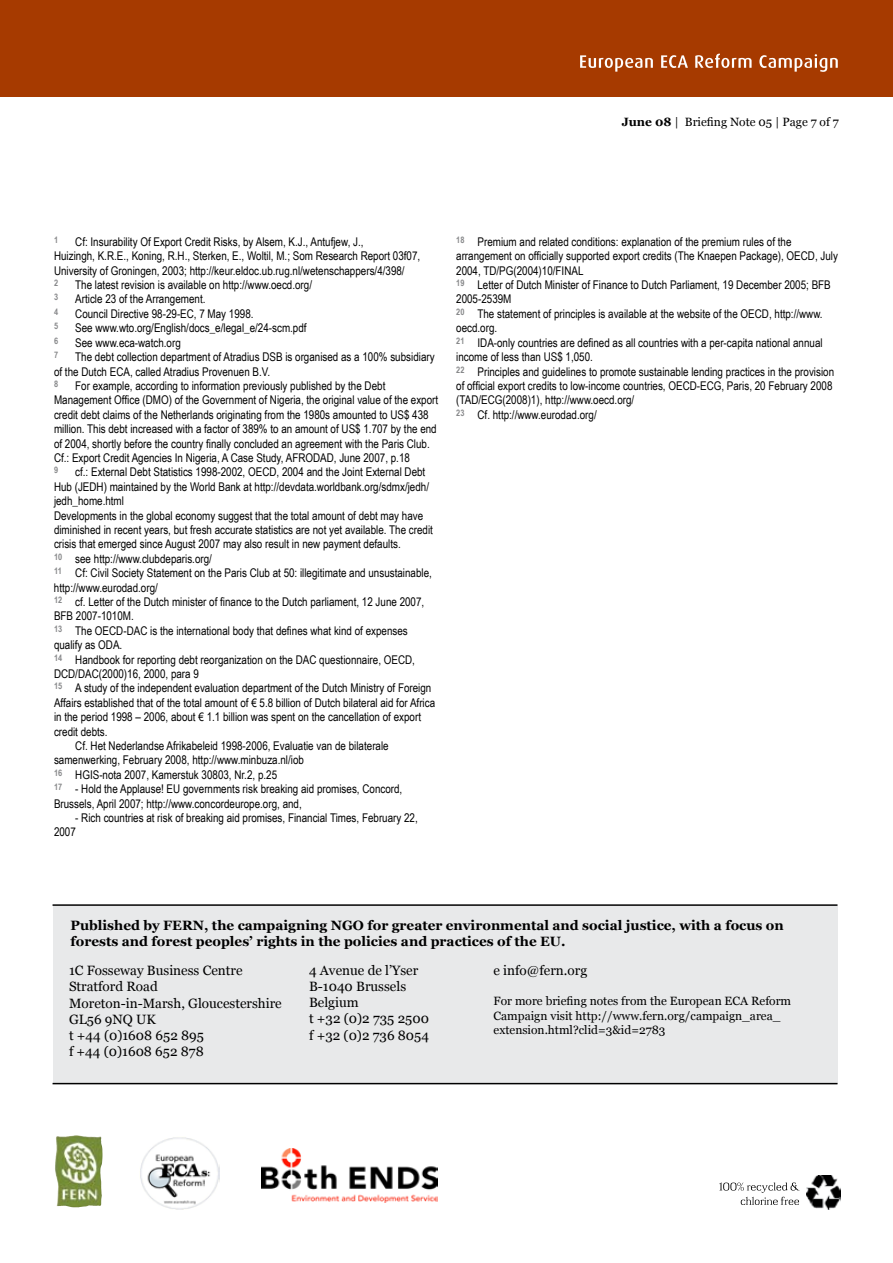
<style>
.page{position:relative;width:893px;height:1263px;background:#fff}
.page>*{position:absolute;margin:0;border:0;box-sizing:border-box;transform-origin:0 0}
.t1{font:13.5px/16.2px "Georgia";color:#000}
.t2{font:700 13.5px/16.2px "Georgia";color:#000}
.t3{font:12px/14.4px "Arial Narrow";color:#000}
.t4{font:12px/14.4px "Georgia";color:#000}
.t5{font:700 9px "Arial Narrow";color:#87888a}
.s1{font-weight:700}
</style>
<div class="page">
<div style="left:0;top:0;width:893px;height:96px;background:#a63a00"></div>
<img style="left:806px;top:1175px;width:34px;height:34px">
<img style="left:55px;top:1135px;width:48px;height:72px">
<img style="left:140px;top:1137px;width:80px;height:72px">
<svg style="left:580px;top:53px;width:258px;height:19px"></svg>
<svg style="left:719px;top:1182px;width:81px;height:23px"></svg>
<img style="left:261px;top:1148px;width:176px;height:54px">
<div style="left:53px;top:906px;width:784px;height:177px;background:#e8e9ea"></div>
<hr style="left:53px;top:904px;width:784px;height:2px;background:#000">
<hr style="left:53px;top:1083px;width:784px;height:1px;background:#000">
<p class="t4" style="left:622px;top:114px;width:219px"><span class="s1">June 08</span> | Briefing Note 05 | Page 7 of 7</p>
<p class="t5" style="left:54px;top:234px;width:6px">1</p>
<p class="t3" style="left:54px;top:234px;width:368px;text-indent:21px">cf: Insurability Of Export Credit Risks, by Alsem, K.J., Antufjew, J.,<br>Huizingh, K.R.E., Koning, R.H., Sterken, E., Woltil, M.; Som Research Report 03f07,<br>University of Groningen, 2003; http://keur.eldoc.ub.rug.nl/wetenschappers/4/398/</p>
<p class="t5" style="left:54px;top:278px;width:6px">2</p>
<p class="t3" style="left:75px;top:278px;width:238px">The latest revision is available on http://www.oecd.org/</p>
<p class="t5" style="left:54px;top:292px;width:6px">3</p>
<p class="t3" style="left:75px;top:292px;width:132px">Article 23 of the Arrangement.</p>
<p class="t5" style="left:54px;top:306px;width:6px">4</p>
<p class="t3" style="left:75px;top:306px;width:180px">Council Directive 98-29-EC, 7 May 1998.</p>
<p class="t5" style="left:54px;top:321px;width:6px">5</p>
<p class="t3" style="left:75px;top:321px;width:233px">See www.wto.org/English/docs_e/legal_e/24-scm.pdf</p>
<p class="t5" style="left:54px;top:335px;width:6px">6</p>
<p class="t3" style="left:75px;top:335px;width:107px">See www.eca-watch.org</p>
<p class="t5" style="left:54px;top:350px;width:6px">7</p>
<p class="t3" style="left:54px;top:350px;width:382px;text-indent:21px">The debt collection department of Atradius DSB is organised as a 100% subsidiary of the Dutch ECA, called Atradius Provenuen B.V.</p>
<p class="t5" style="left:54px;top:378px;width:6px">8</p>
<p class="t3" style="left:54px;top:378px;width:386px;text-indent:21px">For example, according to information previously published by the Debt Management Office (DMO) of the Government of Nigeria, the original value of the export credit debt claims of the Netherlands originating from the 1980s amounted to US$ 438 million. This debt increased with a factor of 389% to an amount of US$ 1.707 by the end of 2004, shortly before the country finally concluded an agreement with the Paris Club.<br>Cf.: Export Credit Agencies In Nigeria, A Case Study, AFRODAD, June 2007, p.18</p>
<p class="t5" style="left:54px;top:465px;width:6px">9</p>
<p class="t3" style="left:75px;top:465px;width:352px">cf.: External Debt Statistics 1998-2002, OECD, 2004 and the Joint External Debt</p>
<p class="t3" style="left:54px;top:479px;width:377px">Hub (JEDH) maintained by the World Bank at http://devdata.worldbank.org/sdmx/jedh/</p>
<p class="t3" style="left:54px;top:494px;width:72px">jedh_home.html</p>
<p class="t3" style="left:54px;top:508px;width:371px">Developments in the global economy suggest that the total amount of debt may have</p>
<p class="t3" style="left:54px;top:522px;width:380px">diminished in recent years, but fresh accurate statistics are not yet available. The credit</p>
<p class="t3" style="left:54px;top:537px;width:348px">crisis that emerged since August 2007 may also result in new payment defaults.</p>
<p class="t3" style="left:54px;top:551px;width:160px"><sup>10</sup> see http://www.clubdeparis.org/</p>
<p class="t3" style="left:54px;top:566px;width:379px"><sup>11</sup> Cf: Civil Society Statement on the Paris Club at 50: illegitimate and unsustainable,</p>
<p class="t3" style="left:54px;top:580px;width:105px">http://www.eurodad.org/</p>
<p class="t3" style="left:54px;top:594px;width:372px"><sup>12</sup> cf. Letter of the Dutch minister of finance to the Dutch parliament, 12 June 2007,</p>
<p class="t3" style="left:54px;top:609px;width:81px">BFB 2007-1010M.</p>
<p class="t3" style="left:54px;top:623px;width:355px"><sup>13</sup> The OECD-DAC is the international body that defines what kind of expenses</p>
<p class="t3" style="left:54px;top:638px;width:70px">qualify as ODA.</p>
<p class="t3" style="left:54px;top:652px;width:362px"><sup>14</sup> Handbook for reporting debt reorganization on the DAC questionnaire, OECD,</p>
<p class="t3" style="left:54px;top:666px;width:146px">DCD/DAC(2000)16, 2000, para 9</p>
<p class="t3" style="left:54px;top:681px;width:379px"><sup>15</sup> A study of the independent evaluation department of the Dutch Ministry of Foreign</p>
<p class="t3" style="left:54px;top:695px;width:383px">Affairs established that of the total amount of € 5.8 billion of Dutch bilateral aid for Africa</p>
<p class="t3" style="left:54px;top:710px;width:369px">in the period 1998 – 2006, about € 1.1 billion was spent on the cancellation of export</p>
<p class="t3" style="left:54px;top:724px;width:55px">credit debts.</p>
<p class="t3" style="left:75px;top:738px;width:315px">Cf. Het Nederlandse Afrikabeleid 1998-2006, Evaluatie van de bilaterale</p>
<p class="t3" style="left:54px;top:753px;width:251px">samenwerking, February 2008, http://www.minbuza.nl/iob</p>
<p class="t3" style="left:54px;top:767px;width:225px"><sup>16</sup> HGIS-nota 2007, Kamerstuk 30803, Nr.2, p.25</p>
<p class="t3" style="left:54px;top:782px;width:350px"><sup>17</sup> - Hold the Applause! EU governments risk breaking aid promises, Concord,</p>
<p class="t3" style="left:54px;top:796px;width:249px">Brussels, April 2007; http://www.concordeurope.org, and,</p>
<p class="t3" style="left:54px;top:810px;width:365px;text-indent:21px">- Rich countries at risk of breaking aid promises, Financial Times, February 22,<br>2007</p>
<p class="t3" style="left:456px;top:234px;width:383px"><sup>18</sup> Premium and related conditions: explanation of the premium rules of the arrangement on officially supported export credits (The Knaepen Package), OECD, July 2004, TD/PG(2004)10/FINAL<br><sup>19</sup> Letter of Dutch Minister of Finance to Dutch Parliament, 19 December 2005; BFB 2005-2539M<br><sup>20</sup> The statement of principles is available at the website of the OECD, http://www. oecd.org.<br><sup>21</sup> IDA-only countries are defined as all countries with a per-capita national annual income of less than US$ 1,050.<br><sup>22</sup> Principles and guidelines to promote sustainable lending practices in the provision of official export credits to low-income countries, OECD-ECG, Paris, 20 February 2008 (TAD/ECG(2008)1), http://www.oecd.org/<br><sup>23</sup> Cf. http://www.eurodad.org/</p>
<p class="t2" style="left:71px;top:917px;width:715px">Published by FERN, the campaigning NGO for greater environmental and social justice, with a focus on forests and forest peoples’ rights in the policies and practices of the EU.</p>
<p class="t1" style="left:69px;top:962px;width:214px">1C Fosseway Business Centre<br>Stratford Road<br>Moreton-in-Marsh, Gloucestershire<br>GL56 9NQ UK<br>t +44 (0)1608 652 895<br>f +44 (0)1608 652 878</p>
<p class="t1" style="left:493px;top:962px;width:95px">e info@fern.org</p>
<p class="t1" style="left:309px;top:962px;width:122px">4 Avenue de l’Yser<br>B-1040 Brussels<br>Belgium<br>t +32 (0)2 735 2500 f +32 (0)2 736 8054</p>
<p class="t4" style="left:494px;top:994px;width:299px">For more briefing notes from the European ECA Reform<br>Campaign visit http://www.fern.org/campaign_area_ extension.html?clid=3&amp;id=2783</p>
</div>
